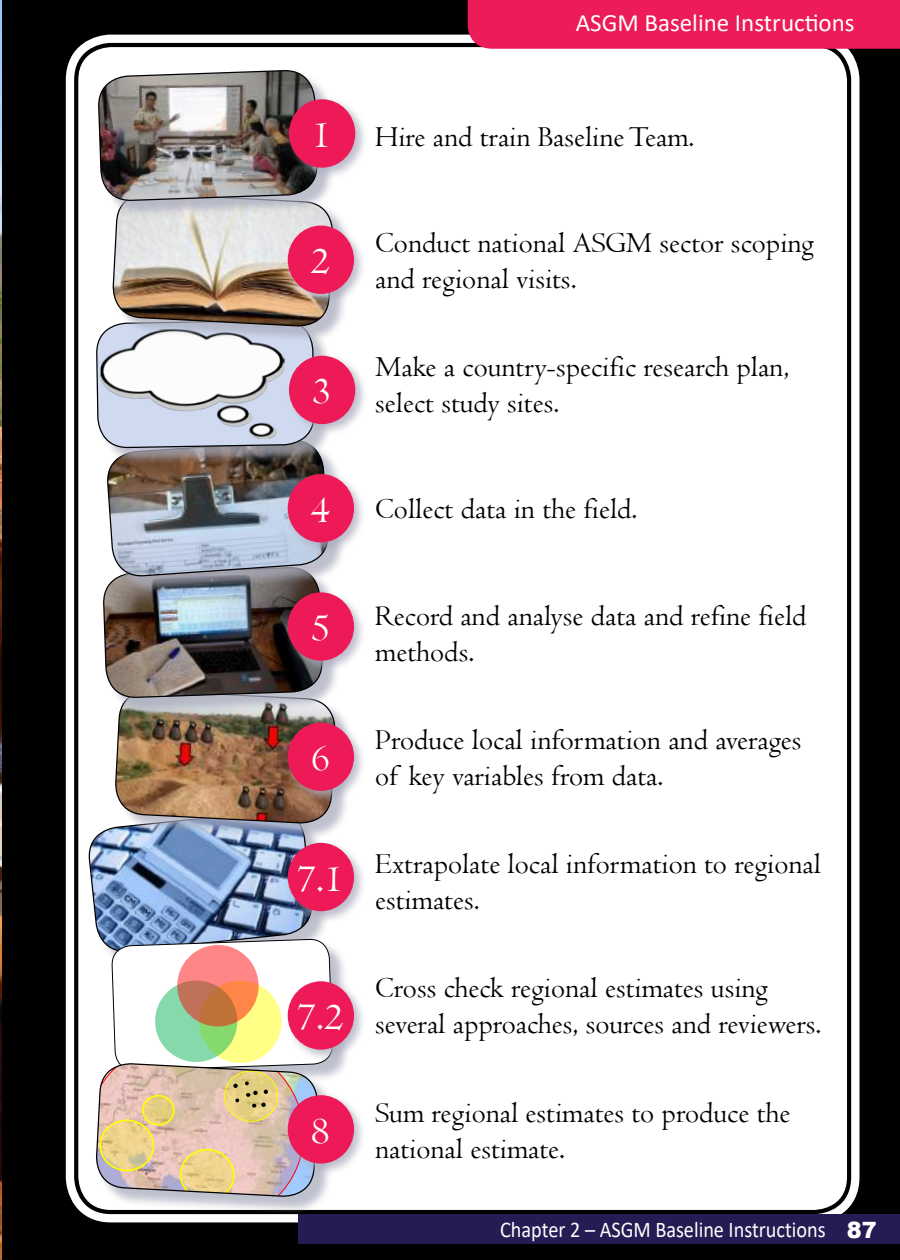
<style>
.page{position:relative;width:900px;height:1260px;background:#000}
.page>*{position:absolute;margin:0;border:0;box-sizing:border-box;transform-origin:0 0}
.t1{font:40px "Centaur";color:#fff}
.t2{font:30px/36px "Centaur";color:#000}
.t3{font:25px "Calibri";color:#fff}
.t4{font:22.5px "Calibri";color:#fff;scale:.9 1}
.s1{font-size:40px;color:#fff}
.s2{font-family:"Arial";font-weight:900}
</style>
<div class="page">
<img style="left:0;top:0;width:2px;height:1260px">
<div style="left:78px;top:47px;width:769px;height:1163px;background:#fff;border-radius:33px"></div>
<div style="left:66px;top:35px;width:794px;height:1187px;border:8px solid #fff;border-radius:41px"></div>
<div style="left:82px;top:51px;width:761px;height:1155px;border:8px solid #fff;border-radius:25px"></div>
<div style="left:118px;top:692px;width:235px;height:149px;background:#aaacbd;opacity:.75"></div>
<div style="left:115px;top:195px;width:236px;height:149px;background:#aaacbd;opacity:.75"></div>
<div style="left:114px;top:941px;width:236px;height:147px;background:#aaacbd;opacity:.75"></div>
<div style="left:287px;top:96px;width:81px;height:84px;background:#aaacbd;opacity:.75"></div>
<div style="left:289px;top:99px;width:66px;height:69px;background:#ed1a57;border-radius:50%"></div>
<div style="left:285px;top:223px;width:81px;height:83px;background:#aaacbd;opacity:.75"></div>
<div style="left:288px;top:226px;width:66px;height:68px;background:#ed1a57;border-radius:50%"></div>
<div style="left:287px;top:353px;width:81px;height:84px;background:#aaacbd;opacity:.75"></div>
<div style="left:289px;top:356px;width:66px;height:68px;background:#ed1a57;border-radius:50%"></div>
<div style="left:285px;top:471px;width:81px;height:84px;background:#aaacbd;opacity:.75"></div>
<div style="left:288px;top:474px;width:66px;height:68px;background:#ed1a57;border-radius:50%"></div>
<div style="left:285px;top:590px;width:81px;height:83px;background:#aaacbd;opacity:.75"></div>
<div style="left:288px;top:592px;width:66px;height:69px;background:#ed1a57;border-radius:50%"></div>
<div style="left:285px;top:720px;width:81px;height:83px;background:#aaacbd;opacity:.75"></div>
<div style="left:288px;top:723px;width:66px;height:68px;background:#ed1a57;border-radius:50%"></div>
<div style="left:285px;top:840px;width:81px;height:84px;background:#aaacbd;opacity:.75"></div>
<div style="left:288px;top:843px;width:66px;height:68px;background:#ed1a57;border-radius:50%"></div>
<div style="left:285px;top:978px;width:81px;height:84px;background:#aaacbd;opacity:.75"></div>
<div style="left:288px;top:981px;width:66px;height:69px;background:#ed1a57;border-radius:50%"></div>
<div style="left:98px;top:1066px;width:237px;height:148px;background:#aaacbd;opacity:.75"></div>
<img style="left:86px;top:70px;width:250px;height:1134px">
<div style="left:285px;top:1092px;width:81px;height:84px;background:#aaacbd;opacity:.75"></div>
<div style="left:288px;top:1095px;width:66px;height:69px;background:#ed1a57;border-radius:50%"></div>
<div style="left:299px;top:1214px;width:601px;height:30px;background:#231d53"></div>
<div style="left:468px;top:0;width:432px;height:49px;background:#ed1b57"></div>
<p class="t3" style="left:576px;top:6px;width:280px">ASGM Baseline Instructions</p>
<p class="t2" style="left:312px;top:118px;width:384px"><span class="s1">1</span> Hire and train Baseline Team.</p>
<h1 class="t1" style="left:310px;top:237px;width:21px">2</h1>
<h1 class="t1" style="left:312px;top:367px;width:21px">3</h1>
<h1 class="t1" style="left:310px;top:485px;width:21px">4</h1>
<p class="t2" style="left:375px;top:224px;width:440px">Conduct national ASGM sector scoping and regional visits.</p>
<p class="t2" style="left:375px;top:349px;width:416px">Make a country-specific research plan, select study sites.</p>
<p class="t2" style="left:375px;top:491px;width:264px">Collect data in the field.</p>
<h1 class="t1" style="left:310px;top:603px;width:21px">5</h1>
<h1 class="t1" style="left:310px;top:734px;width:21px">6</h1>
<h1 class="t1" style="left:297px;top:854px;width:49px">7.1</h1>
<h1 class="t1" style="left:297px;top:992px;width:49px">7.2</h1>
<h1 class="t1" style="left:310px;top:1106px;width:21px">8</h1>
<p class="t2" style="left:375px;top:597px;width:433px">Record and analyse data and refine field methods.</p>
<p class="t2" style="left:375px;top:721px;width:428px">Produce local information and averages of key variables from data.</p>
<p class="t2" style="left:375px;top:846px;width:447px">Extrapolate local information to regional estimates.</p>
<p class="t2" style="left:375px;top:970px;width:448px">Cross check regional estimates using several approaches, sources and reviewers.</p>
<p class="t2" style="left:375px;top:1094px;width:417px">Sum regional estimates to produce the national estimate.</p>
<p class="t4" style="left:500px;top:1214px;width:420px">Chapter 2 – ASGM Baseline Instructions <span class="s2">87</span></p>
</div>
